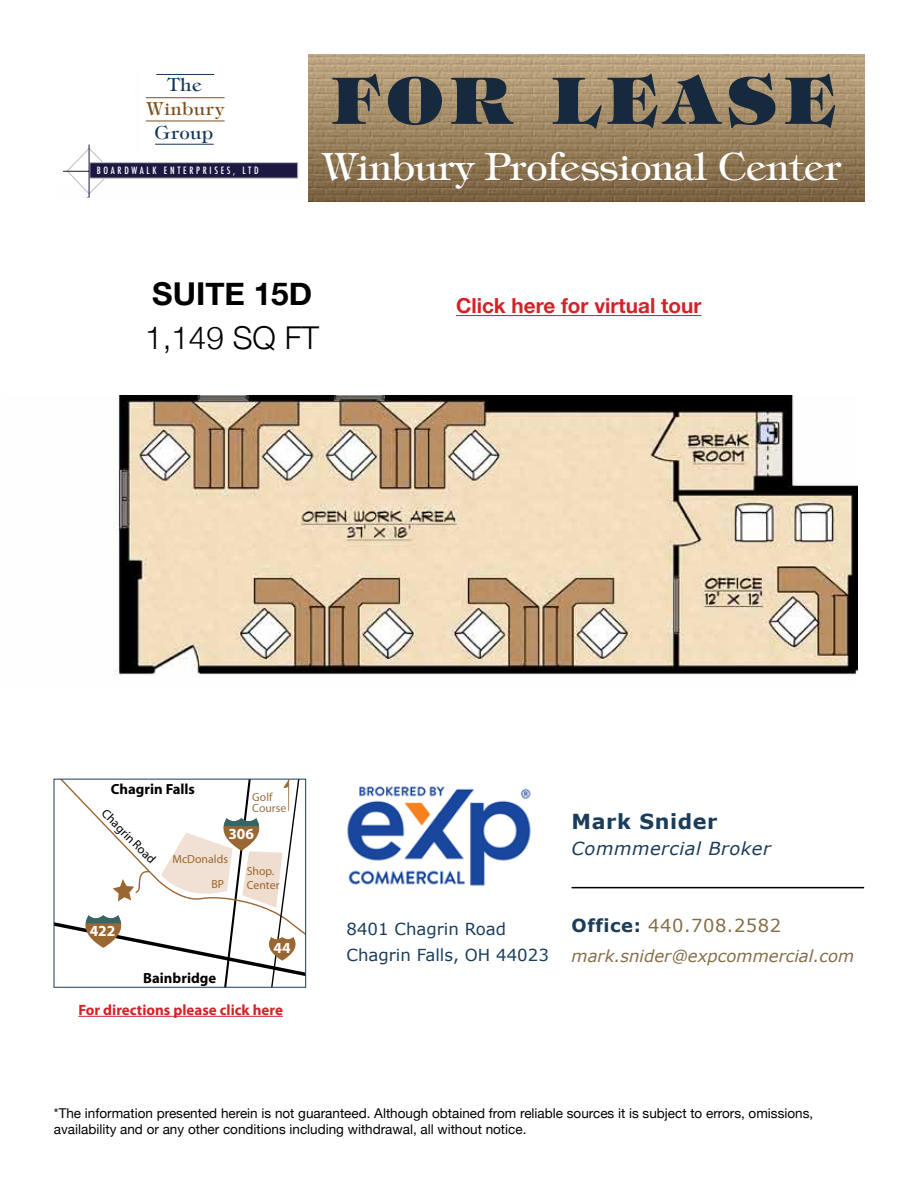
<style>
.page{position:relative;width:918px;height:1188px;background:#fff}
.page>*{position:absolute;margin:0;border:0;box-sizing:border-box;transform-origin:0 0}
.t1{font:800 64.5px "Tiffany LT";letter-spacing:.13em;color:#17293d}
.t2{font:37.5px "Tiffany LT";color:#fff}
.t3{font:300 31.5px "Helvetica Neue";color:#000}
.t4{font:700 31.5px "Helvetica Neue";color:#000}
.t5{font:700 20.7px "Helvetica Neue";color:#d2232a}
.t6{font:700 20.7px "Verdana";letter-spacing:.03em;color:#1a3d5b}
.t7{font:18px "Verdana";letter-spacing:.03em;color:#856f48}
.t8{font:italic 18px "Verdana";letter-spacing:.03em;color:#1a3d5b}
.t9{font:18px "Tiffany";letter-spacing:.045em;color:#143558}
.t10{font:18px "Tiffany";letter-spacing:.045em;color:#7d4f20}
.t11{font:16.5px/26.2px "Verdana";color:#1a3d5b}
.t12{font:italic 16.5px "Verdana";color:#856f48}
.t13{font:700 15.45px "Myriad";color:#fff}
.t14{font:700 15px "Myriad Pro";color:#d2232a}
.t15{font:700 14.7px "Myriad";color:#000}
.t16{font:13.5px/16.2px "Helvetica Neue";color:#000}
.t17{font:12.6px "Myriad";color:#000}
.t18{font:11.85px/25px "Myriad";letter-spacing:-.005em;color:#9a6632}
.t19{font:11.85px/11.1px "Myriad";letter-spacing:-.005em;color:#977348}
.t20{font:500 condensed 9.75px "Futura";letter-spacing:.27em;color:#fff}
.s1{font-weight:700;color:#1a3d5b}
</style>
<div class="page">
<img style="left:308px;top:54px;width:556px;height:147px">
<div style="left:89px;top:162px;width:209px;height:17px;background:#1d1842;border:1px solid #bcbec0"></div>
<hr style="left:89px;top:145px;width:1px;height:52px;background:#1d1842">
<svg style="left:63px;top:147px;width:43px;height:48px"></svg>
<hr style="left:146px;top:97px;width:79px;height:1px;background:#7d4f20">
<hr style="left:146px;top:121px;width:79px;height:1px;background:#7d4f20">
<hr style="left:155px;top:144px;width:59px;height:1px;background:#143558">
<hr style="left:156px;top:74px;width:58px;height:1px;background:#143558">
<svg style="left:56px;top:781px;width:248px;height:205px"></svg>
<div style="left:54px;top:779px;width:252px;height:209px;border:1px solid #1a3d5b"></div>
<hr style="left:78px;top:1016px;width:205px;height:1px;background:#d2232a">
<img style="left:113px;top:395px;width:745px;height:282px">
<hr style="left:456px;top:315px;width:245px;height:1px;background:#d2232a">
<img style="left:347px;top:786px;width:184px;height:100px">
<hr style="left:572px;top:887px;width:292px;height:1px;background:#000">
<h3 class="t9" style="left:168px;top:73px;width:35px">The</h3>
<h3 class="t10" style="left:147px;top:97px;width:79px">Winbury</h3>
<h3 class="t9" style="left:155px;top:121px;width:59px">Group</h3>
<p class="t20" style="left:97px;top:165px;width:163px">BOARDWALK ENTERPRISES, LTD</p>
<h1 class="t1" style="left:332px;top:57px;width:505px">FOR LEASE</h1>
<h2 class="t2" style="left:322px;top:143px;width:521px">Winbury Professional Center</h2>
<h3 class="t4" style="left:152px;top:269px;width:161px">SUITE 15D</h3>
<h3 class="t5" style="left:456px;top:290px;width:247px">Click here for virtual tour</h3>
<h3 class="t3" style="left:145px;top:312px;width:175px">1,149 SQ FT</h3>
<p class="t15" style="left:111px;top:781px;width:86px">Chagrin Falls</p>
<p class="t19" style="left:252px;top:792px;width:36px">Golf<br>Course</p>
<p class="t17" style="left:108px;top:807px;width:72px;rotate:45deg">Chagrin Road</p>
<p class="t13" style="left:228px;top:826px;width:27px">306</p>
<p class="t18" style="left:211px;top:847px;width:18px;text-indent:-39px">McDonalds<br>BP</p>
<p class="t18" style="left:247px;top:865px;width:34px;line-height:14.1px">Shop.<br>Center</p>
<p class="t13" style="left:90px;top:923px;width:27px">422</p>
<p class="t15" style="left:143px;top:970px;width:74px">Bainbridge</p>
<p class="t13" style="left:273px;top:940px;width:19px">44</p>
<p class="t14" style="left:78px;top:1000px;width:206px">For directions please click here</p>
<h3 class="t6" style="left:572px;top:808px;width:147px">Mark Snider</h3>
<h3 class="t8" style="left:572px;top:837px;width:201px">Commmercial Broker</h3>
<p class="t11" style="left:347px;top:916px;width:204px">8401 Chagrin Road<br>Chagrin Falls, OH 44023</p>
<h3 class="t7" style="left:572px;top:914px;width:211px"><span class="s1">Office:</span> 440.708.2582</h3>
<p class="t12" style="left:572px;top:946px;width:284px">mark.snider@expcommercial.com</p>
<p class="t16" style="left:54px;top:1105px;width:761px">*The information presented herein is not guaranteed. Although obtained from reliable sources it is subject to errors, omissions, availability and or any other conditions including withdrawal, all without notice.</p>
</div>
